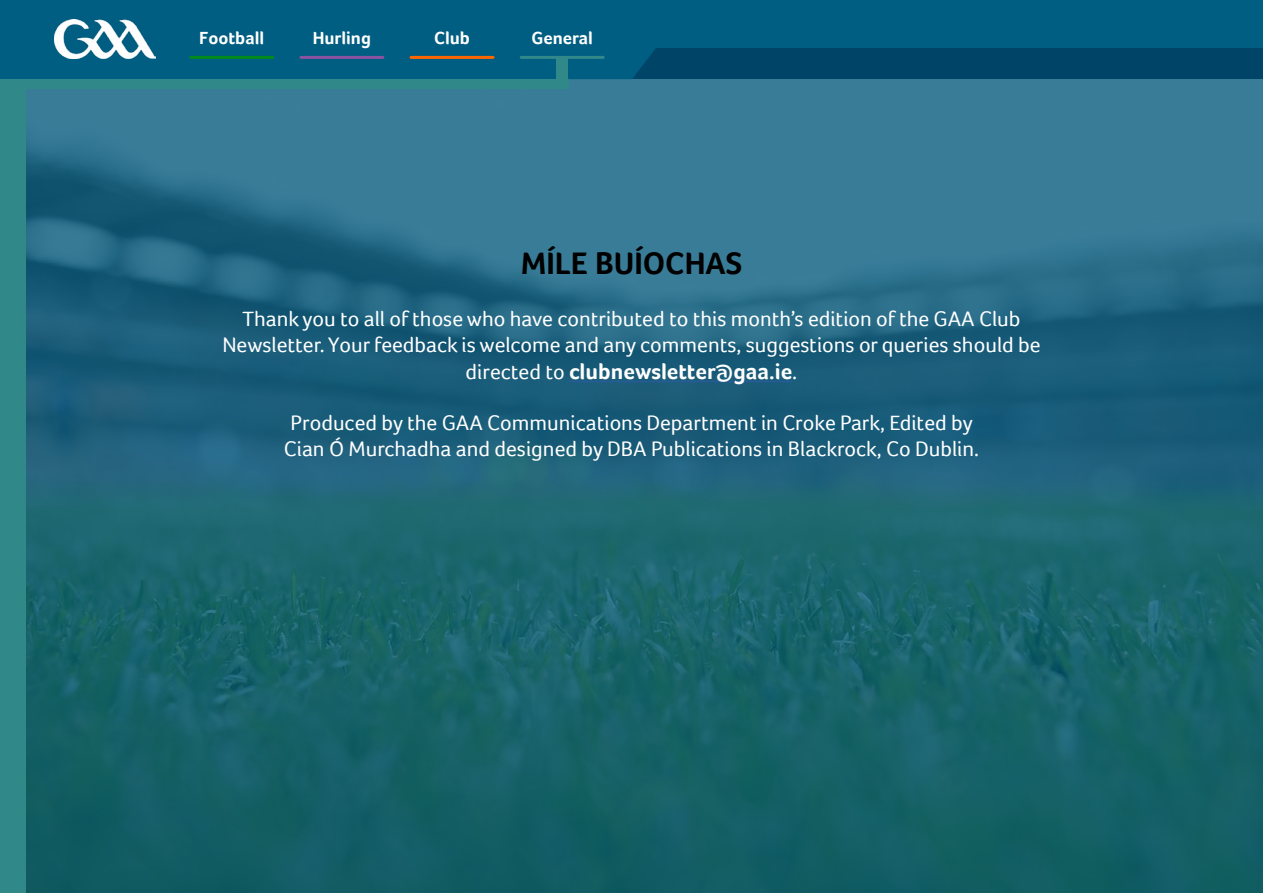
<style>
.page{position:relative;width:1263px;height:893px;background:#fff}
.page>*{position:absolute;margin:0;border:0;box-sizing:border-box;transform-origin:0 0}
.t1{font:700 31.95px "Foco";color:#000}
.t2{font:700 22.5px "Foco";color:#fff}
.t3{font:21.6px/26px "Foco";color:#fff;text-align:center}
.t4{font:700 18px "Foco";color:#fff}
.s1{font-weight:400;font-size:21.6px}
.s2{font-weight:400}
</style>
<div class="page">
<img style="left:26px;top:79px;width:1237px;height:814px">
<svg style="left:0;top:0;width:1263px;height:79px;background:#045b7e"></svg>
<hr style="left:191px;top:56px;width:82px;height:3px;background:#018b1c">
<hr style="left:301px;top:56px;width:82px;height:3px;background:#8b52a1">
<hr style="left:411px;top:56px;width:82px;height:3px;background:#f60">
<hr style="left:521px;top:56px;width:82px;height:3px;background:#318889">
<div style="left:556px;top:57px;width:12px;height:22px;background:#318889"></div>
<div style="left:0;top:79px;width:568px;height:10px;background:#318889"></div>
<div style="left:0;top:87px;width:26px;height:806px;background:#318889"></div>
<hr style="left:569px;top:381px;width:223px;height:1px;background:#275b9b">
<p class="t4" style="left:199px;top:27px;width:66px">Football</p>
<p class="t4" style="left:313px;top:27px;width:60px">Hurling</p>
<p class="t4" style="left:434px;top:27px;width:37px">Club</p>
<p class="t4" style="left:531px;top:27px;width:63px">General</p>
<h1 class="t1" style="left:521px;top:244px;width:223px">MÍLE BUÍOCHAS</h1>
<p class="t3" style="left:222px;top:305px;width:820px">Thank you to all of those who have contributed to this month’s edition of the GAA Club<br>Newsletter. Your feedback is welcome and any comments, suggestions or queries should be</p>
<p class="t2" style="left:466px;top:358px;width:333px"><span class="s1">directed to</span> clubnewsletter@gaa.ie<span class="s2">.</span></p>
<p class="t3" style="left:284px;top:410px;width:697px">Produced by the GAA Communications Department in Croke Park, Edited by<br>Cian Ó Murchadha and designed by DBA Publications in Blackrock, Co Dublin.</p>
</div>
